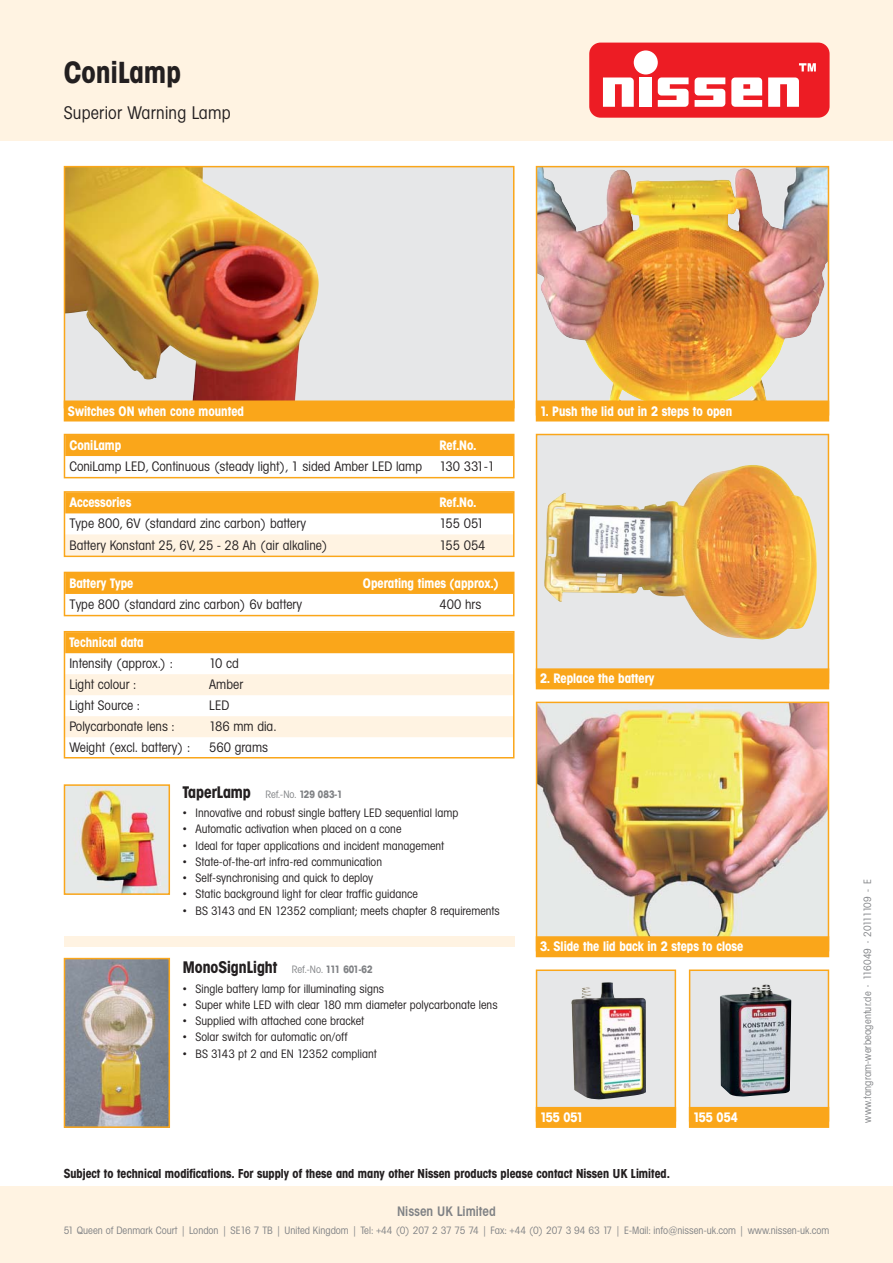
<style>
.page{position:relative;width:893px;height:1263px;background:#fff}
.page>*{position:absolute;margin:0;border:0;box-sizing:border-box;transform-origin:0 0}
.t1{font:700 30px "Avant Garde Condensed BQ";letter-spacing:.01em;color:#231f20}
.t2{font:18px "Avant Garde Condensed BQ";letter-spacing:.01em;color:#231f20}
.t3{font:700 16.5px "Avant Garde Condensed BQ";color:#231f20}
.t4{font:13.5px "Avant Garde Condensed BQ";color:#231f20}
.t5{font:700 13.5px "Avant Garde Condensed BQ";color:#fff}
.t6{font:600 13.5px "Avant Garde Condensed BQ";color:#808285}
.t7{font:700 12.75px "Avant Garde Condensed BQ";letter-spacing:.005em;color:#231f20}
.t8{font:12px "Avant Garde Condensed BQ";color:#231f20}
.t9{font:10.5px "Avant Garde Condensed BQ";color:#808285}
.s1{font-weight:400;font-size:10.5px;color:#808285}
.s2{font-size:10.5px;color:#808285}
</style>
<div class="page">
<div style="left:64px;top:167px;width:450px;height:241px;background:#e6e7e8"></div>
<img style="left:67px;top:169px;width:253px;height:232px">
<div style="left:64px;top:166px;width:450px;height:242px;border:2px solid #faa61a"></div>
<div style="left:64px;top:401px;width:450px;height:21px;background:#faa61a"></div>
<div style="left:0;top:0;width:893px;height:140px;background:#fff3e2"></div>
<div style="left:0;top:1186px;width:893px;height:77px;background:#fff3e2"></div>
<div style="left:589px;top:43px;width:240px;height:75px;background:#ed1c24;border-radius:11px"></div>
<div style="left:634px;top:50px;width:24px;height:25px;background:#fff;border-radius:50%"></div>
<div style="left:640px;top:78px;width:12px;height:29px;background:#fff"></div>
<svg style="left:658px;top:78px;width:30px;height:29px"></svg>
<svg style="left:694px;top:78px;width:31px;height:29px"></svg>
<svg style="left:731px;top:78px;width:31px;height:29px"></svg>
<svg style="left:768px;top:78px;width:31px;height:29px"></svg>
<svg style="left:603px;top:78px;width:31px;height:29px"></svg>
<svg style="left:799px;top:63px;width:17px;height:8px"></svg>
<div style="left:536px;top:435px;width:292px;height:248px;background:#e6e7e8"></div>
<img style="left:544px;top:465px;width:273px;height:175px">
<div style="left:536px;top:434px;width:293px;height:249px;border:2px solid #faa61a"></div>
<div style="left:536px;top:668px;width:293px;height:21px;background:#faa61a"></div>
<img style="left:539px;top:705px;width:287px;height:231px">
<div style="left:536px;top:702px;width:293px;height:249px;border:2px solid #faa61a"></div>
<div style="left:536px;top:936px;width:293px;height:21px;background:#faa61a"></div>
<img style="left:539px;top:169px;width:287px;height:232px">
<div style="left:536px;top:166px;width:293px;height:250px;border:2px solid #faa61a"></div>
<div style="left:536px;top:401px;width:293px;height:21px;background:#faa61a"></div>
<div style="left:64px;top:937px;width:450px;height:10px;background:#fff3e2"></div>
<img style="left:67px;top:961px;width:100px;height:164px">
<div style="left:64px;top:958px;width:106px;height:170px;border:2px solid #faa61a"></div>
<div style="left:65px;top:632px;width:448px;height:21px;background:#faa61a"></div>
<div style="left:65px;top:674px;width:448px;height:21px;background:#fff3e2"></div>
<div style="left:65px;top:716px;width:448px;height:21px;background:#fff3e2"></div>
<div style="left:64px;top:631px;width:450px;height:128px;border:2px solid #faa61a"></div>
<div style="left:65px;top:573px;width:448px;height:21px;background:#faa61a"></div>
<div style="left:64px;top:572px;width:450px;height:44px;border:2px solid #faa61a"></div>
<div style="left:536px;top:970px;width:139px;height:151px;background:#e6e7e8"></div>
<img style="left:571px;top:982px;width:75px;height:117px">
<div style="left:536px;top:970px;width:140px;height:152px;border:2px solid #faa61a"></div>
<div style="left:536px;top:1107px;width:140px;height:21px;background:#faa61a"></div>
<div style="left:690px;top:970px;width:138px;height:151px;background:#e6e7e8"></div>
<img style="left:720px;top:984px;width:71px;height:113px">
<div style="left:689px;top:970px;width:140px;height:152px;border:2px solid #faa61a"></div>
<div style="left:689px;top:1107px;width:140px;height:21px;background:#faa61a"></div>
<div style="left:65px;top:435px;width:448px;height:21px;background:#faa61a"></div>
<div style="left:64px;top:434px;width:450px;height:44px;border:2px solid #faa61a"></div>
<div style="left:65px;top:492px;width:448px;height:21px;background:#faa61a"></div>
<div style="left:65px;top:534px;width:448px;height:21px;background:#fff3e2"></div>
<div style="left:64px;top:491px;width:450px;height:66px;border:2px solid #faa61a"></div>
<img style="left:67px;top:787px;width:100px;height:105px">
<div style="left:64px;top:784px;width:106px;height:111px;border:2px solid #faa61a"></div>
<h1 class="t1" style="left:64px;top:63px;width:119px">ConiLamp</h1>
<h2 class="t2" style="left:64px;top:107px;width:169px">Superior Warning Lamp</h2>
<p class="t5" style="left:68px;top:406px;width:178px">Switches ON when cone mounted</p>
<p class="t5" style="left:69px;top:441px;width:53px">ConiLamp</p>
<p class="t5" style="left:439px;top:441px;width:38px">Ref.No.</p>
<p class="t4" style="left:69px;top:462px;width:354px">ConiLamp LED, Continuous (steady light), 1 sided Amber LED lamp</p>
<p class="t4" style="left:439px;top:462px;width:57px">130 331-1</p>
<p class="t5" style="left:69px;top:498px;width:63px">Accessories</p>
<p class="t5" style="left:439px;top:498px;width:38px">Ref.No.</p>
<p class="t4" style="left:69px;top:519px;width:238px">Type 800, 6V (standard zinc carbon) battery</p>
<p class="t4" style="left:439px;top:519px;width:46px">155 051</p>
<p class="t4" style="left:69px;top:540px;width:260px">Battery Konstant 25, 6V, 25 - 28 Ah (air alkaline)</p>
<p class="t4" style="left:439px;top:540px;width:48px">155 054</p>
<p class="t5" style="left:69px;top:579px;width:65px">Battery Type</p>
<p class="t5" style="left:363px;top:579px;width:137px">Operating times (approx.)</p>
<p class="t4" style="left:69px;top:600px;width:234px">Type 800 (standard zinc carbon) 6v battery</p>
<p class="t4" style="left:439px;top:600px;width:43px">400 hrs</p>
<p class="t5" style="left:69px;top:638px;width:76px">Technical data</p>
<p class="t4" style="left:69px;top:659px;width:105px">Intensity (approx.) :</p>
<p class="t4" style="left:209px;top:659px;width:31px">10 cd</p>
<p class="t4" style="left:69px;top:680px;width:68px">Light colour :</p>
<p class="t4" style="left:209px;top:680px;width:36px">Amber</p>
<p class="t4" style="left:69px;top:701px;width:72px">Light Source :</p>
<p class="t4" style="left:209px;top:701px;width:22px">LED</p>
<p class="t4" style="left:69px;top:722px;width:106px">Polycarbonate lens :</p>
<p class="t4" style="left:209px;top:722px;width:68px">186 mm dia.</p>
<p class="t4" style="left:69px;top:743px;width:122px">Weight (excl. battery) :</p>
<p class="t4" style="left:209px;top:743px;width:60px">560 grams</p>
<h3 class="t3" style="left:183px;top:786px;width:161px">TaperLamp <span class="s1">Ref.-No.</span> <span class="s2">129 083-1</span></h3>
<p class="t8" style="left:183px;top:809px;width:277px">• Innovative and robust single battery LED sequential lamp</p>
<p class="t8" style="left:183px;top:825px;width:220px">• Automatic activation when placed on a cone</p>
<p class="t8" style="left:183px;top:841px;width:263px">• Ideal for taper applications and incident management</p>
<p class="t8" style="left:183px;top:858px;width:201px">• State-of-the-art infra-red communication</p>
<p class="t8" style="left:183px;top:874px;width:192px">• Self-synchronising and quick to deploy</p>
<p class="t8" style="left:183px;top:890px;width:237px">• Static background light for clear traffic guidance</p>
<p class="t8" style="left:183px;top:907px;width:318px">• BS 3143 and EN 12352 compliant; meets chapter 8 requirements</p>
<h3 class="t3" style="left:183px;top:962px;width:191px">MonoSignLight <span class="s1">Ref.-No.</span> <span class="s2">111 601-62</span></h3>
<p class="t8" style="left:183px;top:984px;width:203px">• Single battery lamp for illuminating signs</p>
<p class="t8" style="left:183px;top:1001px;width:316px">• Super white LED with clear 180 mm diameter polycarbonate lens</p>
<p class="t8" style="left:183px;top:1017px;width:183px">• Supplied with attached cone bracket</p>
<p class="t8" style="left:183px;top:1033px;width:166px">• Solar switch for automatic on/off</p>
<p class="t8" style="left:183px;top:1049px;width:196px">• BS 3143 pt 2 and EN 12352 compliant</p>
<p class="t5" style="left:540px;top:406px;width:194px">1. Push the lid out in 2 steps to open</p>
<p class="t5" style="left:540px;top:674px;width:116px">2. Replace the battery</p>
<p class="t5" style="left:540px;top:942px;width:205px">3. Slide the lid back in 2 steps to close</p>
<p class="t5" style="left:540px;top:1113px;width:45px">155 051</p>
<p class="t5" style="left:693px;top:1113px;width:46px">155 054</p>
<p class="t7" style="left:64px;top:1170px;width:607px">Subject to technical modifications. For supply of these and many other Nissen products please contact Nissen UK Limited.</p>
<p class="t6" style="left:397px;top:1203px;width:100px">Nissen UK Limited</p>
<p class="t9" style="left:64px;top:1227px;width:767px">51 Queen of Denmark Court | London | SE16 7 TB | United Kingdom | Tel: +44 (0) 207 2 37 75 74 | Fax: +44 (0) 207 3 94 63 17 | E-Mail: info@nissen-uk.com | www.nissen-uk.com</p>
<p class="t9" style="left:864px;top:1123px;width:245px;rotate:-90deg">www.tangram-werbeagentur.de · 116049 · 20111109 - E</p>
</div>
